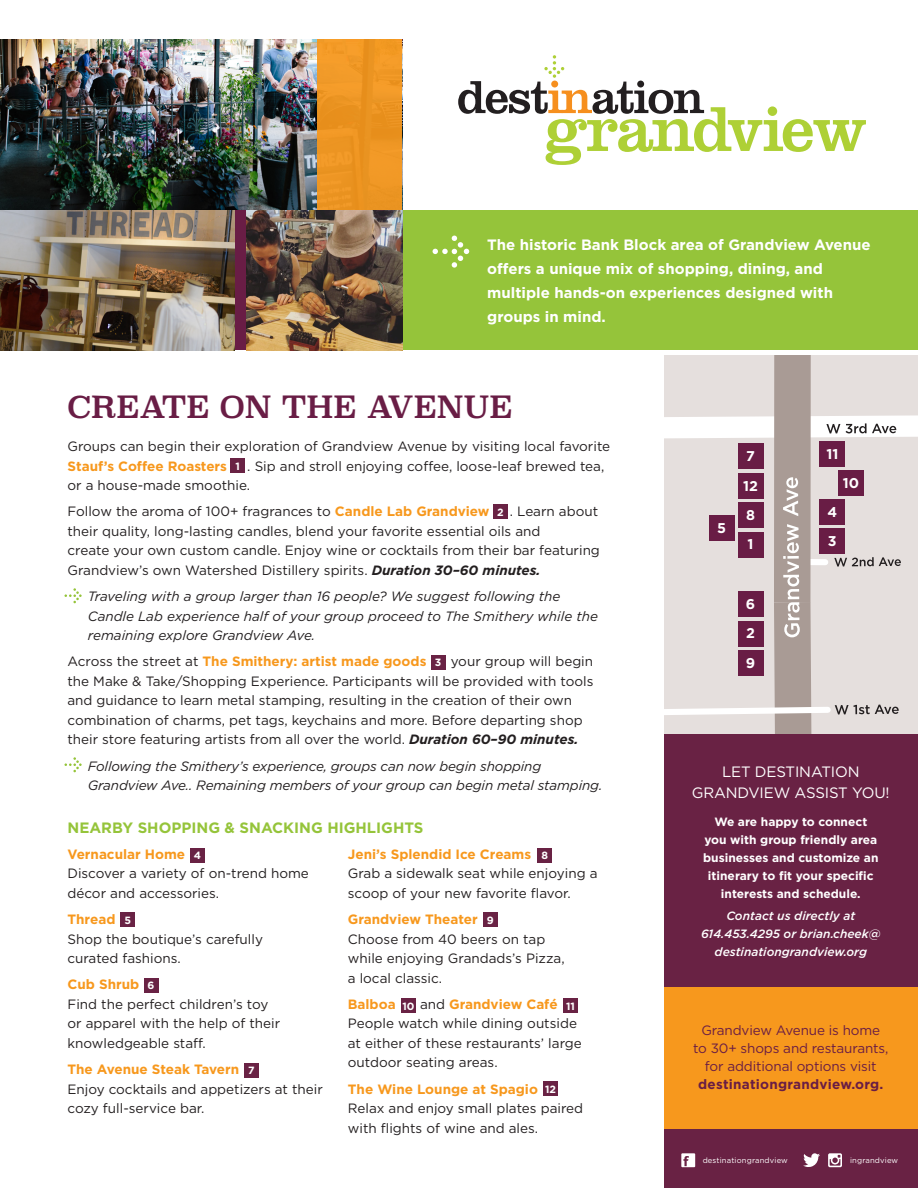
<style>
.page{position:relative;width:918px;height:1188px;background:#fff}
.page>*{position:absolute;margin:0;border:0;box-sizing:border-box;transform-origin:0 0}
.t1{font:30px "Superclarendon";color:#691d45}
.t2{font:700 15px/24px "Gotham";color:#fff}
.t3{font:15px/21px "Gotham";letter-spacing:-.01em;color:#fff;text-align:center}
.t4{font:700 15px "Gotham";color:#95c43a}
.t5{font:700 14.1px "Gotham";color:#fff}
.t6{font:13.5px/19.5px "Gotham";color:#231f20}
.t7{font:italic 13.5px/19.5px "Gotham";letter-spacing:-.01em;color:#231f20}
.t8{font:13.5px/18px "Gotham";letter-spacing:-.01em;color:#691d45;text-align:center}
.t9{font:700 13.5px "Gotham";color:#f7981d}
.t10{font:700 12px/18px "Gotham";color:#fff;text-align:center}
.t11{font:italic 500 12px/18px "Gotham";color:#fff;text-align:center}
.t12{font:700 10.5px "Gotham";color:#fff}
.t13{font:7.65px "Gotham";letter-spacing:.02em;color:#fff}
.s1{font-weight:700;color:#f7981d}
.s2{font-weight:700;font-style:italic}
.s3{font-weight:400;color:#231f20}
.s4{font-weight:700}
</style>
<div class="page">
<div style="left:402px;top:210px;width:516px;height:140px;background:#95c43a"></div>
<svg style="left:433px;top:236px;width:36px;height:32px"></svg>
<img style="left:0;top:39px;width:318px;height:171px">
<div style="left:318px;top:39px;width:84px;height:171px;background:#ee9623"></div>
<div style="left:0;top:210px;width:246px;height:140px;background:#691d45"></div>
<img style="left:0;top:210px;width:234px;height:140px">
<img style="left:246px;top:210px;width:156px;height:140px">
<svg style="left:458px;top:55px;width:408px;height:110px"></svg>
<div style="left:664px;top:734px;width:254px;height:454px;background:#692244"></div>
<div style="left:664px;top:987px;width:254px;height:142px;background:#f7981d"></div>
<svg style="left:803px;top:1153px;width:17px;height:14px"></svg>
<svg style="left:828px;top:1153px;width:14px;height:14px"></svg>
<svg style="left:681px;top:1153px;width:14px;height:14px"></svg>
<svg style="left:664px;top:355px;width:254px;height:379px;background:#dcd5d3"></svg>
<div style="left:738px;top:443px;width:25px;height:26px;background:#691d45"></div>
<div style="left:838px;top:470px;width:26px;height:26px;background:#691d45"></div>
<div style="left:819px;top:441px;width:26px;height:26px;background:#691d45"></div>
<div style="left:738px;top:650px;width:25px;height:26px;background:#691d45"></div>
<div style="left:738px;top:502px;width:25px;height:26px;background:#691d45"></div>
<div style="left:738px;top:532px;width:25px;height:26px;background:#691d45"></div>
<div style="left:709px;top:515px;width:26px;height:26px;background:#691d45"></div>
<div style="left:738px;top:621px;width:25px;height:25px;background:#691d45"></div>
<div style="left:738px;top:591px;width:25px;height:26px;background:#691d45"></div>
<div style="left:819px;top:528px;width:26px;height:26px;background:#691d45"></div>
<div style="left:819px;top:499px;width:26px;height:26px;background:#691d45"></div>
<div style="left:738px;top:473px;width:25px;height:26px;background:#691d45"></div>
<svg style="left:64px;top:588px;width:18px;height:15px"></svg>
<svg style="left:64px;top:757px;width:18px;height:15px"></svg>
<div style="left:230px;top:458px;width:15px;height:15px;background:#692244"></div>
<div style="left:493px;top:504px;width:15px;height:15px;background:#692244"></div>
<div style="left:431px;top:655px;width:15px;height:14px;background:#692244"></div>
<div style="left:190px;top:848px;width:15px;height:14px;background:#692244"></div>
<div style="left:120px;top:913px;width:15px;height:14px;background:#692244"></div>
<div style="left:144px;top:978px;width:14px;height:14px;background:#692244"></div>
<div style="left:244px;top:1063px;width:15px;height:14px;background:#692244"></div>
<div style="left:537px;top:848px;width:15px;height:14px;background:#692244"></div>
<div style="left:483px;top:913px;width:15px;height:14px;background:#692244"></div>
<div style="left:401px;top:998px;width:15px;height:14px;background:#692244"></div>
<div style="left:563px;top:998px;width:15px;height:14px;background:#692244"></div>
<div style="left:543px;top:1082px;width:15px;height:14px;background:#692244"></div>
<p class="t2" style="left:487px;top:233px;width:385px">The historic Bank Block area of Grandview Avenue offers a unique mix of shopping, dining, and multiple hands-on experiences designed with groups in mind.</p>
<p class="t1" style="left:68px;top:387px;width:447px">CREATE ON THE AVENUE</p>
<p class="t6" style="left:68px;top:436px;width:544px">Groups can begin their exploration of Grandview Avenue by visiting local favorite<br><span class="s1">Stauf’s Coffee Roasters</span></p>
<p class="t6" style="left:68px;top:456px;width:538px;text-indent:180px">. Sip and stroll enjoying coffee, loose-leaf brewed tea, or a house-made smoothie.</p>
<p class="t6" style="left:68px;top:502px;width:424px">Follow the aroma of 100+ fragrances to <span class="s1">Candle Lab Grandview</span></p>
<p class="t12" style="left:236px;top:460px;width:6px">1</p>
<p class="t6" style="left:68px;top:502px;width:534px;text-indent:442px">. Learn about their quality, long-lasting candles, blend your favorite essential oils and<br>create your own custom candle. Enjoy wine or cocktails from their bar featuring Grandview’s own Watershed Distillery spirits. <span class="s2">Duration 30–60 minutes.</span></p>
<p class="t7" style="left:88px;top:586px;width:512px">Traveling with a group larger than 16 people? We suggest following the<br>Candle Lab experience half of your group proceed to The Smithery while the remaining explore Grandview Ave.</p>
<p class="t9" style="left:68px;top:654px;width:360px"><span class="s3">Across the street at</span> The Smithery: artist made goods</p>
<p class="t12" style="left:497px;top:506px;width:8px">2</p>
<p class="t6" style="left:68px;top:652px;width:527px;text-indent:383px">your group will begin the Make &amp; Take/Shopping Experience. Participants will be provided with tools and guidance to learn metal stamping, resulting in the creation of their own combination of charms, pet tags, keychains and more. Before departing shop their store featuring artists from all over the world. <span class="s2">Duration 60–90 minutes.</span></p>
<p class="t7" style="left:88px;top:756px;width:516px">Following the Smithery’s experience, groups can now begin shopping<br>Grandview Ave.. Remaining members of your group can begin metal stamping.</p>
<p class="t4" style="left:68px;top:819px;width:358px">NEARBY SHOPPING &amp; SNACKING HIGHLIGHTS</p>
<p class="t6" style="left:68px;top:844px;width:243px"><span class="s1">Vernacular Home<br></span>Discover a variety of on-trend home décor and accessories.</p>
<p class="t6" style="left:68px;top:909px;width:197px"><span class="s1">Thread<br></span>Shop the boutique’s carefully curated fashions.</p>
<p class="t6" style="left:68px;top:975px;width:214px"><span class="s1">Cub Shrub<br></span>Find the perfect children’s toy or apparel with the help of their knowledgeable staff.</p>
<p class="t6" style="left:68px;top:1059px;width:257px"><span class="s1">The Avenue Steak Tavern<br></span>Enjoy cocktails and appetizers at their cozy full-service bar.</p>
<p class="t12" style="left:435px;top:657px;width:8px">3</p>
<p class="t6" style="left:348px;top:844px;width:251px"><span class="s1">Jeni’s Splendid Ice Creams<br></span>Grab a sidewalk seat while enjoying a scoop of your new favorite flavor.</p>
<p class="t6" style="left:348px;top:909px;width:218px"><span class="s1">Grandview Theater<br></span>Choose from 40 beers on tap while enjoying Grandads’s Pizza, a local classic.</p>
<p class="t9" style="left:348px;top:996px;width:49px">Balboa</p>
<p class="t12" style="left:541px;top:850px;width:8px">8</p>
<p class="t12" style="left:194px;top:850px;width:9px">4</p>
<p class="t12" style="left:487px;top:914px;width:8px">9</p>
<p class="t12" style="left:124px;top:914px;width:8px">5</p>
<p class="t12" style="left:148px;top:980px;width:8px">6</p>
<p class="t6" style="left:348px;top:994px;width:235px;text-indent:72px">and <span class="s1">Grandview Café<br></span>People watch while dining outside at either of these restaurants’ large outdoor seating areas.</p>
<p class="t6" style="left:348px;top:1079px;width:237px"><span class="s1">The Wine Lounge at Spagio<br></span>Relax and enjoy small plates paired with flights of wine and ales.</p>
<p class="t12" style="left:403px;top:1000px;width:14px">10</p>
<p class="t12" style="left:566px;top:1000px;width:10px">11</p>
<p class="t12" style="left:248px;top:1065px;width:8px">7</p>
<p class="t12" style="left:545px;top:1083px;width:12px">12</p>
<p class="t5" style="left:717px;top:520px;width:10px">5</p>
<p class="t5" style="left:746px;top:447px;width:10px">7</p>
<p class="t5" style="left:743px;top:477px;width:16px">12</p>
<p class="t5" style="left:746px;top:507px;width:10px">8</p>
<p class="t5" style="left:748px;top:536px;width:7px">1</p>
<p class="t5" style="left:746px;top:595px;width:11px">6</p>
<p class="t5" style="left:746px;top:625px;width:10px">2</p>
<p class="t5" style="left:746px;top:655px;width:11px">9</p>
<p class="t5" style="left:826px;top:446px;width:13px">11</p>
<p class="t5" style="left:843px;top:475px;width:18px">10</p>
<p class="t5" style="left:828px;top:504px;width:11px">4</p>
<p class="t5" style="left:828px;top:533px;width:10px">3</p>
<p class="t3" style="left:692px;top:761px;width:199px">LET DESTINATION<br>GRANDVIEW ASSIST YOU!</p>
<p class="t10" style="left:703px;top:813px;width:177px">We are happy to connect you with group friendly area businesses and customize an itinerary to fit your specific interests and schedule.</p>
<p class="t11" style="left:701px;top:906px;width:181px">Contact us directly at<br>614.453.4295 or brian.cheek@ destinationgrandview.org</p>
<p class="t8" style="left:693px;top:1021px;width:197px">Grandview Avenue is home to 30+ shops and restaurants, for additional options visit <span class="s4">destinationgrandview.org.</span></p>
<p class="t13" style="left:703px;top:1155px;width:87px">destinationgrandview</p>
<p class="t13" style="left:850px;top:1156px;width:50px">ingrandview</p>
</div>
